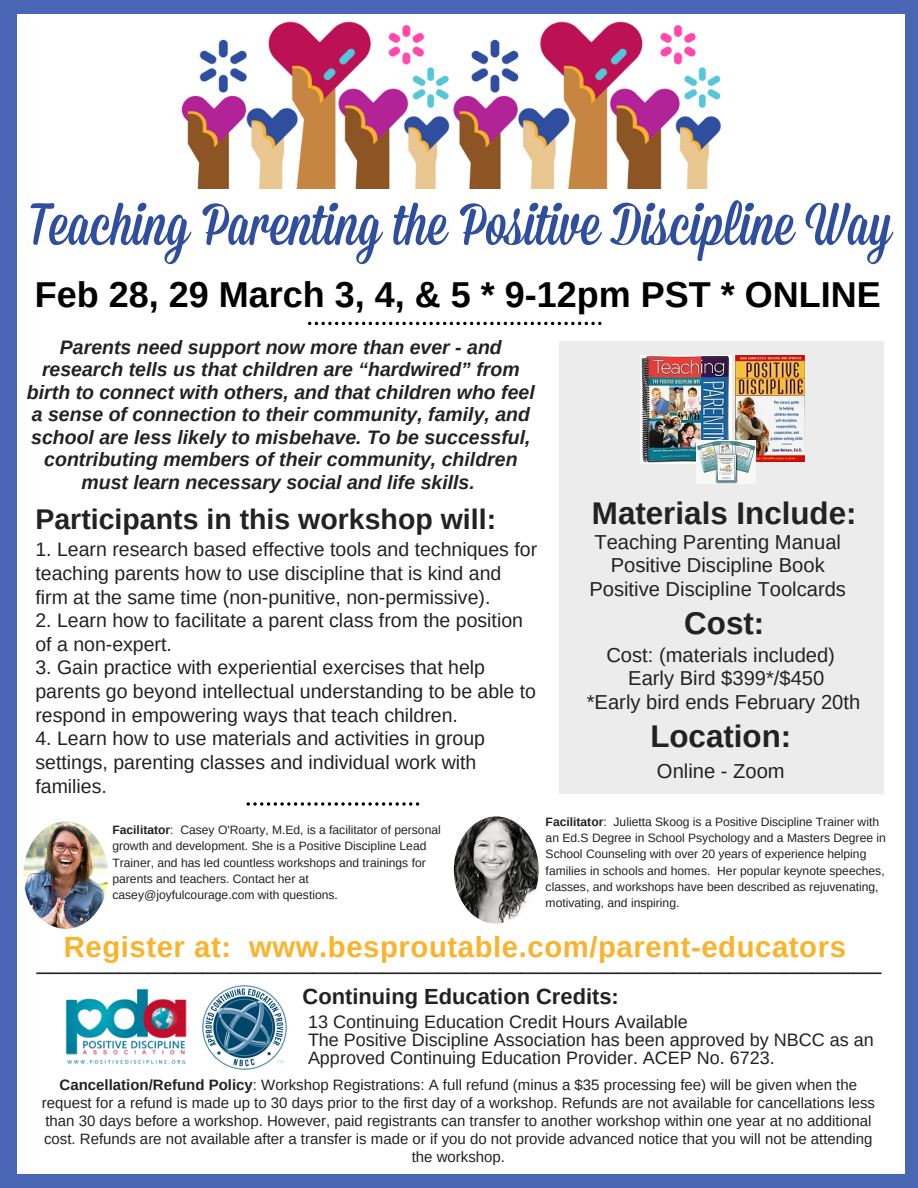
<style>
.page{position:relative;width:918px;height:1188px;background:#4866b4}
.page>*{position:absolute;margin:0;border:0;box-sizing:border-box;transform-origin:0 0}
.t1{font:59.1px "Mission Script";color:#2f4e9d}
.t2{font:700 36px "Arimo";color:#000}
.t3{font:700 31.35px "Arimo";color:#222}
.t4{font:700 29.25px "Arimo";letter-spacing:.02em;color:#fab32c}
.t5{font:700 28.5px "Arimo";color:#222}
.t6{font:24.9px "Arimo";color:#222}
.t7{font:700 21.9px "Arimo";color:#222}
.t8{font:20.1px "Arimo";color:#222}
.t9{font:19.5px/23.7px "Arimo";color:#222}
.t10{font:italic 700 19.5px/22.5px "Arimo";color:#222;text-align:center}
.t11{font:18px/18px "Arimo";color:#222}
.t12{font:15px/18px "Arimo";color:#222;text-align:center}
.t13{font:12.15px/16.2px "Arimo";color:#222}
.s1{font-weight:700}
</style>
<div class="page">
<div style="left:17px;top:15px;width:888px;height:1159px;background:#fff"></div>
<div style="left:559px;top:342px;width:324px;height:452px;background:#ececec"></div>
<img style="left:735px;top:355px;width:70px;height:107px">
<img style="left:640px;top:355px;width:91px;height:108px">
<img style="left:696px;top:440px;width:59px;height:43px">
<img style="left:23px;top:822px;width:85px;height:107px">
<img style="left:181px;top:21px;width:540px;height:167px">
<svg style="left:308px;top:322px;width:294px;height:3px"></svg>
<img style="left:65px;top:989px;width:122px;height:75px">
<img style="left:202px;top:985px;width:85px;height:85px">
<svg style="left:247px;top:802px;width:172px;height:4px"></svg>
<img style="left:454px;top:816px;width:85px;height:108px">
<p class="t1" style="left:30px;top:202px;width:864px">Teaching Parenting the Positive Discipline Way</p>
<p class="t2" style="left:35px;top:275px;width:847px">Feb 28, 29 March 3, 4, &amp; 5 * 9-12pm PST * ONLINE</p>
<p class="t10" style="left:27px;top:336px;width:509px">Parents need support now more than ever - and research tells us that children are “hardwired” from birth to connect with others, and that children who feel a sense of connection to their community, family, and school are less likely to misbehave. To be successful, contributing members of their community, children must learn necessary social and life skills.</p>
<p class="t5" style="left:35px;top:504px;width:462px">Participants in this workshop will:</p>
<p class="t9" style="left:35px;top:538px;width:503px">1. Learn research based effective tools and techniques for teaching parents how to use discipline that is kind and firm at the same time (non-punitive, non-permissive).</p>
<p class="t9" style="left:35px;top:609px;width:489px">2. Learn how to facilitate a parent class from the position of a non-expert.</p>
<p class="t9" style="left:35px;top:656px;width:502px">3. Gain practice with experiential exercises that help parents go beyond intellectual understanding to be able to respond in empowering ways that teach children.</p>
<p class="t9" style="left:35px;top:727px;width:451px">4. Learn how to use materials and activities in group settings, parenting classes and individual work with families.</p>
<p class="t13" style="left:112px;top:822px;width:330px"><span class="s1">Facilitator</span>: Casey O'Roarty, M.Ed, is a facilitator of personal growth and development. She is a Positive Discipline Lead Trainer, and has led countless workshops and trainings for parents and teachers. Contact her at casey@joyfulcourage.com with questions.</p>
<p class="t3" style="left:592px;top:496px;width:266px">Materials Include:</p>
<p class="t8" style="left:594px;top:530px;width:248px">Teaching Parenting Manual</p>
<p class="t8" style="left:611px;top:554px;width:216px">Positive Discipline Book</p>
<p class="t8" style="left:589px;top:578px;width:258px">Positive Discipline Toolcards</p>
<p class="t3" style="left:684px;top:606px;width:82px">Cost:</p>
<p class="t8" style="left:606px;top:643px;width:230px">Cost: (materials included)</p>
<p class="t8" style="left:628px;top:667px;width:198px">Early Bird $399*/$450</p>
<p class="t8" style="left:587px;top:691px;width:275px">*Early bird ends February 20th</p>
<p class="t3" style="left:650px;top:719px;width:143px">Location:</p>
<p class="t8" style="left:657px;top:760px;width:129px">Online - Zoom</p>
<p class="t13" style="left:546px;top:814px;width:342px"><span class="s1">Facilitator</span>: Julietta Skoog is a Positive Discipline Trainer with an Ed.S Degree in School Psychology and a Masters Degree in School Counseling with over 20 years of experience helping families in schools and homes. Her popular keynote speeches, classes, and workshops have been described as rejuvenating, motivating, and inspiring.</p>
<p class="t4" style="left:64px;top:931px;width:784px">Register at: www.besproutable.com/parent-educators</p>
<p class="t6" style="left:37px;top:947px;width:846px">_____________________________________________________________</p>
<p class="t7" style="left:303px;top:985px;width:318px">Continuing Education Credits:</p>
<p class="t11" style="left:308px;top:1012px;width:381px">13 Continuing Education Credit Hours Available</p>
<p class="t11" style="left:308px;top:1030px;width:567px">The Positive Discipline Association has been approved by NBCC as an<br>Approved Continuing Education Provider. ACEP No. 6723.</p>
<p class="t12" style="left:42px;top:1076px;width:835px"><span class="s1">Cancellation/Refund Policy</span>: Workshop Registrations: A full refund (minus a $35 processing fee) will be given when the request for a refund is made up to 30 days prior to the first day of a workshop. Refunds are not available for cancellations less than 30 days before a workshop. However, paid registrants can transfer to another workshop within one year at no additional cost. Refunds are not available after a transfer is made or if you do not provide advanced notice that you will not be attending the workshop.</p>
</div>
